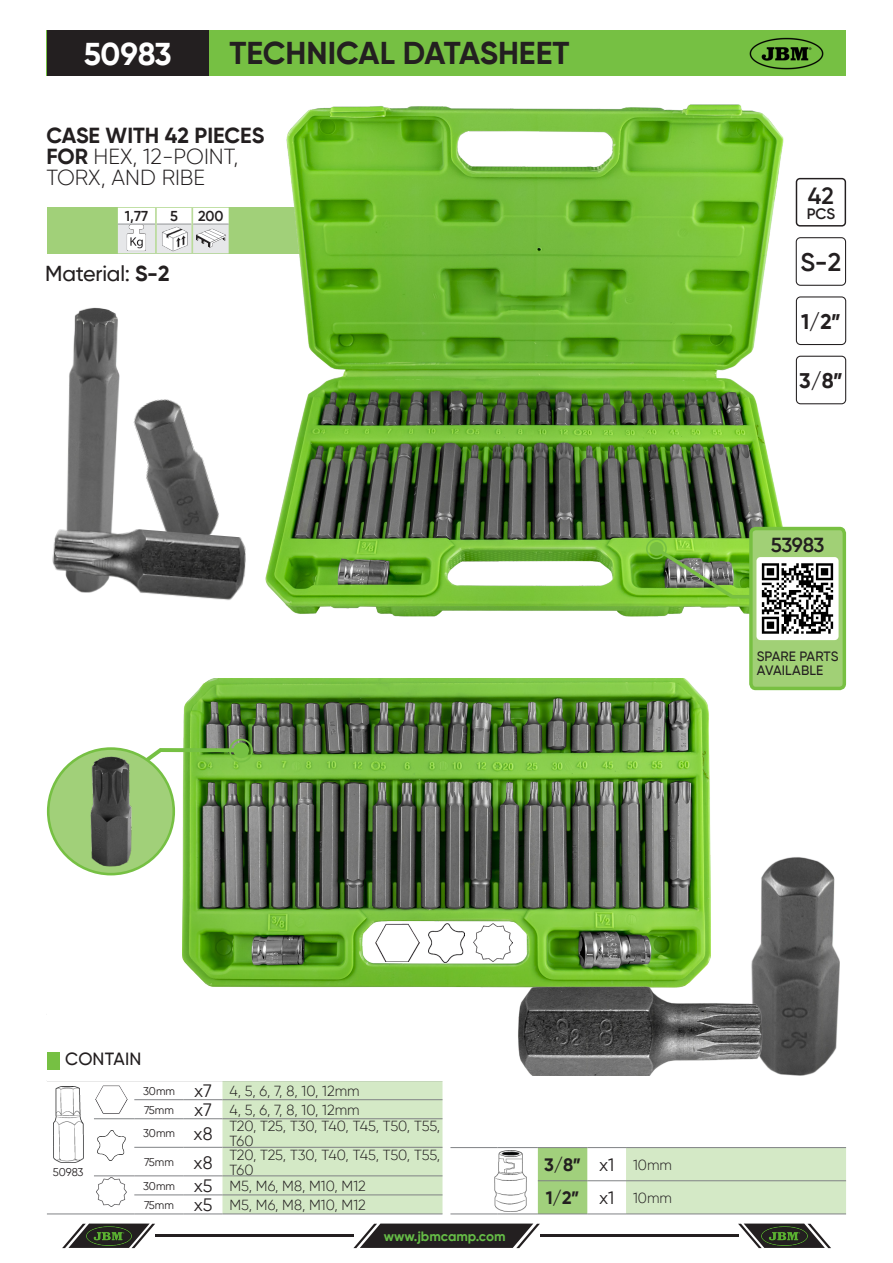
<style>
.page{position:relative;width:893px;height:1263px;background:#fff}
.page>*{position:absolute;margin:0;border:0;box-sizing:border-box;transform-origin:0 0}
.t1{font:700 31.5px "Gilroy";color:#231f20}
.t2{font:700 31.5px "Gilroy";letter-spacing:-.005em;color:#fff}
.t3{font:600 25.35px "Gilroy";color:#231f20}
.t4{font:600 23.4px "Gilroy";color:#231f20}
.TÍTULO{font:300 21.75px "Gilroy";color:#231f20}
.TÍTULO-2{font:700 21.75px "Gilroy";color:#231f20}
.t5{font:500 21.6px "Gilroy";letter-spacing:-.01em;color:#231f20}
._1_2____recuadres{font:700 21.15px "Gilroy";color:#231f20}
.t6{font:600 20.25px "Gilroy";letter-spacing:-.025em;color:#231f20}
.t7{font:17.85px "Gilroy";color:#231f20}
.t8{font:700 17.85px "Gilroy";color:#231f20}
.t9{font:500 17.7px "Gilroy";letter-spacing:.01em;color:#231f20}
.t10{font:600 15px "Gilroy";color:#231f20}
.Descripciones_tablas{font:300 14.55px/14.5px "Gilroy";color:#231f20}
.t11{font:600 14.4px "Gilroy";color:#231f20}
.t12{font:500 13.5px/13.5px "Gilroy";letter-spacing:.01em;color:#231f20}
.t13{font:700 13.5px "Gilroy";color:#65bc46}
.t14{font:11.25px "Gilroy";color:#231f20}
.s1{font-weight:700}
</style>
<div class="page">
<hr style="left:155px;top:1234px;width:198px;height:3px;background:#231f20">
<hr style="left:540px;top:1234px;width:198px;height:3px;background:#231f20">
<svg style="left:353px;top:1223px;width:187px;height:25px;background:#484546"></svg>
<svg style="left:62px;top:1223px;width:93px;height:25px"></svg>
<svg style="left:738px;top:1223px;width:93px;height:25px"></svg>
<img style="left:85px;top:1225px;width:48px;height:21px">
<img style="left:760px;top:1225px;width:48px;height:21px">
<img style="left:265px;top:104px;width:533px;height:513px">
<svg style="left:47px;top:31px;width:799px;height:45px;background:#639c3b"></svg>
<svg style="left:47px;top:207px;width:434px;height:47px;background:#93c965"></svg>
<hr style="left:155px;top:224px;width:2px;height:29px;background:#badb9b">
<hr style="left:191px;top:224px;width:2px;height:29px;background:#badb9b">
<img style="left:123px;top:224px;width:28px;height:28px">
<img style="left:161px;top:225px;width:28px;height:27px">
<img style="left:195px;top:224px;width:32px;height:28px">
<div style="left:646px;top:538px;width:21px;height:21px;border:2px solid #76c043;border-radius:50%"></div>
<svg style="left:652px;top:544px;width:97px;height:56px;background:#76a944"></svg>
<div style="left:650px;top:542px;width:13px;height:14px;background:#78c042;border-radius:50%"></div>
<div style="left:751px;top:528px;width:93px;height:160px;background:#a1d076;border-radius:5px"></div>
<div style="left:749px;top:527px;width:97px;height:163px;border:3px solid #78c042;border-radius:5px"></div>
<div style="left:796px;top:178px;width:50px;height:49px;border:1px solid #231f20;border-radius:4px"></div>
<div style="left:796px;top:237px;width:50px;height:49px;border:1px solid #231f20;border-radius:4px"></div>
<img style="left:748px;top:36px;width:77px;height:35px">
<div style="left:796px;top:296px;width:50px;height:49px;border:1px solid #231f20;border-radius:4px"></div>
<div style="left:796px;top:356px;width:50px;height:48px;border:1px solid #231f20;border-radius:4px"></div>
<img style="left:756px;top:557px;width:83px;height:83px">
<div style="left:538px;top:1148px;width:49px;height:65px;background:#a1d07c"></div>
<div style="left:626px;top:1148px;width:220px;height:65px;background:#d4e9c6"></div>
<hr style="left:538px;top:1213px;width:49px;height:1px;background:#808285">
<hr style="left:587px;top:1213px;width:39px;height:1px;background:#808285">
<hr style="left:450px;top:1213px;width:47px;height:1px;background:#808285">
<hr style="left:497px;top:1213px;width:41px;height:1px;background:#808285">
<hr style="left:626px;top:1213px;width:220px;height:1px;background:#808285">
<hr style="left:450px;top:1147px;width:47px;height:1px;background:#808285">
<hr style="left:497px;top:1147px;width:41px;height:1px;background:#808285">
<hr style="left:538px;top:1147px;width:49px;height:1px;background:#808285">
<hr style="left:587px;top:1147px;width:39px;height:1px;background:#808285">
<hr style="left:626px;top:1147px;width:220px;height:1px;background:#808285">
<hr style="left:538px;top:1180px;width:49px;height:1px;background:#808285">
<hr style="left:587px;top:1180px;width:39px;height:1px;background:#808285">
<hr style="left:626px;top:1180px;width:220px;height:1px;background:#808285">
<img style="left:495px;top:1150px;width:31px;height:61px">
<img style="left:183px;top:678px;width:527px;height:310px">
<img style="left:751px;top:857px;width:89px;height:218px">
<img style="left:489px;top:965px;width:295px;height:110px">
<svg style="left:140px;top:737px;width:115px;height:40px"></svg>
<div style="left:48px;top:748px;width:126px;height:126px;background:#a1d079;border-radius:50%"></div>
<img style="left:82px;top:751px;width:58px;height:123px">
<div style="left:47px;top:747px;width:128px;height:128px;border:3px solid #76c043;border-radius:50%"></div>
<img style="left:376px;top:924px;width:44px;height:38px">
<img style="left:429px;top:924px;width:36px;height:38px">
<img style="left:474px;top:923px;width:39px;height:39px">
<img style="left:66px;top:307px;width:52px;height:215px">
<img style="left:105px;top:359px;width:114px;height:163px">
<img style="left:52px;top:522px;width:194px;height:78px">
<hr style="left:134px;top:1214px;width:50px;height:1px;background:#808285">
<svg style="left:47px;top:1052px;width:395px;height:162px"></svg>
<p class="t2" style="left:84px;top:34px;width:90px">50983</p>
<p class="t1" style="left:229px;top:33px;width:342px">TECHNICAL DATASHEET</p>
<p class="TÍTULO-2" style="left:46px;top:122px;width:220px">CASE WITH 42 PIECES</p>
<p class="TÍTULO" style="left:46px;top:143px;width:193px"><span class="s1">FOR</span> HEX, 12-POINT,</p>
<p class="TÍTULO" style="left:46px;top:164px;width:160px">TORX, AND RIBE</p>
<p class="t11" style="left:125px;top:207px;width:25px">1,77</p>
<p class="t11" style="left:170px;top:207px;width:9px">5</p>
<p class="t11" style="left:198px;top:207px;width:27px">200</p>
<p class="t5" style="left:45px;top:260px;width:126px">Material: <span class="s1">S-2</span></p>
<p class="t4" style="left:808px;top:181px;width:27px">42</p>
<p class="t10" style="left:807px;top:204px;width:30px">PCS</p>
<p class="t3" style="left:800px;top:247px;width:42px">S-2</p>
<p class="_1_2____recuadres" style="left:801px;top:308px;width:41px">1/2”</p>
<p class="_1_2____recuadres" style="left:799px;top:368px;width:45px">3/8”</p>
<p class="t6" style="left:771px;top:532px;width:55px">53983</p>
<p class="t12" style="left:757px;top:649px;width:83px">SPARE PARTS<br>AVAILABLE</p>
<p class="t9" style="left:65px;top:1048px;width:78px">CONTAIN</p>
<p class="t14" style="left:53px;top:1165px;width:32px">50983</p>
<p class="t14" style="left:143px;top:1084px;width:33px">30mm</p>
<p class="t7" style="left:194px;top:1080px;width:19px">x7</p>
<p class="Descripciones_tablas" style="left:229px;top:1083px;width:132px">4, 5, 6, 7, 8, 10, 12mm</p>
<p class="t14" style="left:144px;top:1103px;width:31px">75mm</p>
<p class="t7" style="left:194px;top:1099px;width:19px">x7</p>
<p class="Descripciones_tablas" style="left:229px;top:1102px;width:132px">4, 5, 6, 7, 8, 10, 12mm</p>
<p class="t14" style="left:143px;top:1126px;width:33px">30mm</p>
<p class="t7" style="left:194px;top:1123px;width:20px">x8</p>
<p class="Descripciones_tablas" style="left:229px;top:1119px;width:212px">T20, T25, T30, T40, T45, T50, T55,<br>T60</p>
<p class="t14" style="left:144px;top:1155px;width:31px">75mm</p>
<p class="t7" style="left:194px;top:1151px;width:20px">x8</p>
<p class="Descripciones_tablas" style="left:229px;top:1147px;width:212px">T20, T25, T30, T40, T45, T50, T55,<br>T60</p>
<p class="t14" style="left:143px;top:1179px;width:33px">30mm</p>
<p class="t7" style="left:194px;top:1175px;width:20px">x5</p>
<p class="Descripciones_tablas" style="left:229px;top:1178px;width:138px">M5, M6, M8, M10, M12</p>
<p class="t14" style="left:144px;top:1198px;width:31px">75mm</p>
<p class="t7" style="left:194px;top:1194px;width:20px">x5</p>
<p class="Descripciones_tablas" style="left:229px;top:1197px;width:138px">M5, M6, M8, M10, M12</p>
<p class="t13" style="left:384px;top:1228px;width:123px">www.jbmcamp.com</p>
<p class="t8" style="left:544px;top:1154px;width:39px">3/8”</p>
<p class="t7" style="left:599px;top:1154px;width:17px">x1</p>
<p class="Descripciones_tablas" style="left:633px;top:1157px;width:40px">10mm</p>
<p class="t8" style="left:546px;top:1187px;width:35px">1/2”</p>
<p class="t7" style="left:599px;top:1187px;width:17px">x1</p>
<p class="Descripciones_tablas" style="left:633px;top:1190px;width:40px">10mm</p>
</div>
